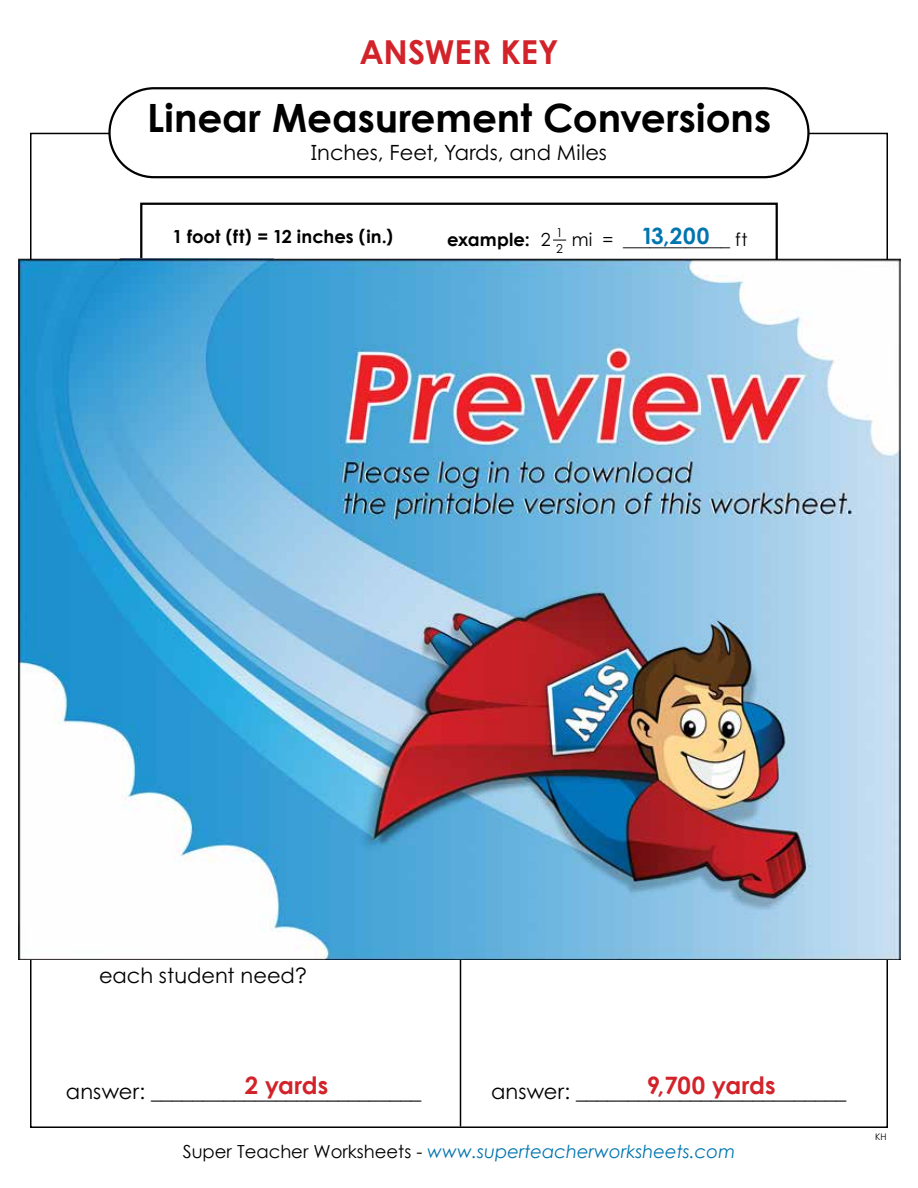
<style>
.page{position:relative;width:918px;height:1188px;background:#fff}
.page>*{position:absolute;margin:0;border:0;box-sizing:border-box;transform-origin:0 0}
.t1{font:700 39px "Century STW4";color:#000}
.t2{font:700 33px "Century Gothic 2";letter-spacing:-.005em;color:#d2232a}
.t3{font:700 24px "Century STW4";color:#d2232a}
.t4{font:700 22.5px "Century STW4";color:#0075af}
.t5{font:21px "Century STW4";color:#000}
.t6{font:italic 18px "Century Gothic 2";color:#0075af}
.t7{font:18px "Century STW4";color:#000}
.t8{font:700 18px "Century STW4";color:#000}
.t9{font:12.3px/15.9px "Century STW4";color:#000}
.t10{font:9px "Century Gothic 2";color:#000}
.s1{font-weight:700}
.s2{font-style:normal;color:#000}
</style>
<div class="page">
<div style="left:108px;top:87px;width:702px;height:91px;border:2px solid #000;border-radius:44px"></div>
<div style="left:140px;top:203px;width:638px;height:162px;border:2px solid #000"></div>
<svg style="left:553px;top:240px;width:13px;height:1px"></svg>
<hr style="left:460px;top:826px;width:1px;height:300px;background:#000">
<img style="left:18px;top:258px;width:882px;height:702px">
<h2 class="t2" style="left:359px;top:27px;width:201px">ANSWER KEY</h2>
<h1 class="t1" style="left:147px;top:88px;width:626px">Linear Measurement Conversions</h1>
<p class="t5" style="left:311px;top:138px;width:297px">Inches, Feet, Yards, and Miles</p>
<p class="t4" style="left:641px;top:219px;width:70px">13,200</p>
<p class="t9" style="left:556px;top:224px;width:8px">1<br>2</p>
<p class="t8" style="left:173px;top:223px;width:222px">1 foot (ft) = 12 inches (in.)</p>
<p class="t7" style="left:447px;top:227px;width:302px"><span class="s1">example:</span> 2 mi = ____________ ft</p>
<p class="t5" style="left:99px;top:960px;width:209px">each student need?</p>
<p class="t3" style="left:245px;top:1067px;width:85px">2 yards</p>
<p class="t5" style="left:491px;top:1076px;width:357px">answer: __________________________</p>
<p class="t3" style="left:647px;top:1067px;width:130px">9,700 yards</p>
<p class="t5" style="left:66px;top:1076px;width:357px">answer: __________________________</p>
<p class="t6" style="left:183px;top:1139px;width:554px"><span class="s2">Super Teacher Worksheets -</span> www.superteacherworksheets.com</p>
<p class="t10" style="left:875px;top:1131px;width:13px">KH</p>
</div>
